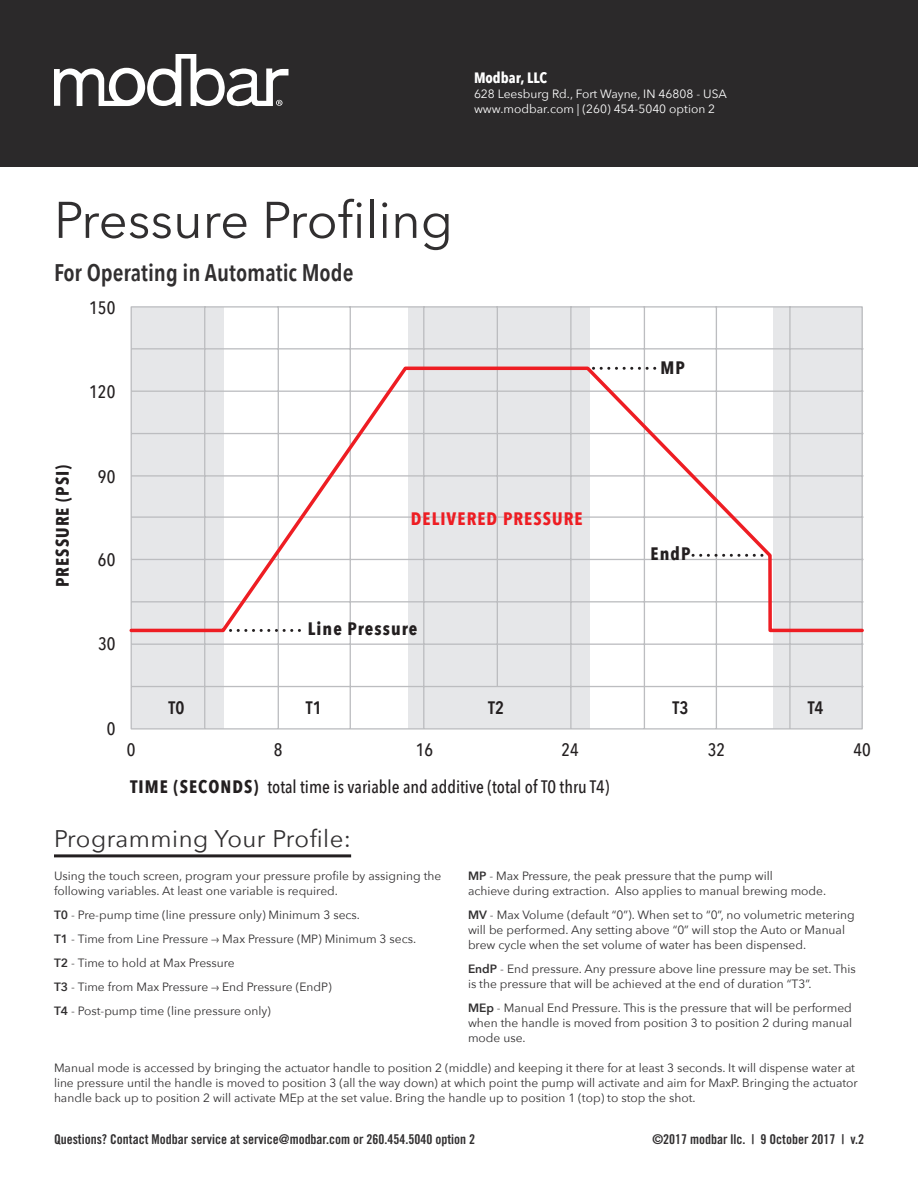
<style>
.page{position:relative;width:918px;height:1188px;background:#fff}
.page>*{position:absolute;margin:0;border:0;box-sizing:border-box;transform-origin:0 0}
.t1{font:51px "Avenir Next";color:#312f30}
.t2{font:600 24px "Avenir Next Condensed";color:#312f30}
.Title_body{font:24px "Avenir Next";letter-spacing:.02em;color:#312f30}
.t3{font:500 18px "Avenir Next Condensed";color:#231f20}
.t4{font:700 18px "Avenir Next Condensed";letter-spacing:.06em;color:#231f20}
.t5{font:700 18px "Avenir Next Condensed";letter-spacing:.06em;color:#ee1d23}
.t6{font:600 18px "Avenir Next Condensed";color:#231f20}
.t7{font:700 15px "Avenir Next Condensed";color:#fff}
.t8{font:13.5px "Trade Gothic Bold Cond Twenty";color:#312f30}
.t9{font:12px/15px "Avenir Next";color:#312f30}
.t10{font:12px/15px "Avenir Next";color:#fff}
.s1{font-weight:600}
</style>
<div class="page">
<div style="left:0;top:0;width:918px;height:167px;background:#2b292a"></div>
<svg style="left:54px;top:54px;width:235px;height:53px"></svg>
<svg style="left:130px;top:306px;width:734px;height:424px"></svg>
<svg style="left:129px;top:365px;width:735px;height:269px"></svg>
<svg style="left:692px;top:554px;width:70px;height:3px"></svg>
<svg style="left:230px;top:629px;width:69px;height:3px"></svg>
<svg style="left:593px;top:367px;width:67px;height:3px"></svg>
<hr style="left:54px;top:854px;width:297px;height:3px;background:#231f20">
<p class="t7" style="left:474px;top:69px;width:75px">Modbar, LLC</p>
<p class="t10" style="left:474px;top:86px;width:254px">628 Leesburg Rd., Fort Wayne, IN 46808 - USA www.modbar.com | (260) 454-5040 option 2</p>
<p class="t1" style="left:54px;top:177px;width:400px">Pressure Profiling</p>
<p class="t2" style="left:54px;top:252px;width:301px">For Operating in Automatic Mode</p>
<p class="t3" style="left:89px;top:297px;width:28px">150</p>
<p class="t3" style="left:89px;top:380px;width:28px">120</p>
<p class="t4" style="left:661px;top:357px;width:26px">MP</p>
<p class="t4" style="left:52px;top:587px;width:124px;rotate:-90deg">PRESSURE (PSI)</p>
<p class="t3" style="left:98px;top:466px;width:19px">90</p>
<p class="t3" style="left:98px;top:549px;width:19px">60</p>
<p class="t5" style="left:411px;top:508px;width:173px">DELIVERED PRESSURE</p>
<p class="t4" style="left:651px;top:543px;width:41px">EndP</p>
<p class="t3" style="left:98px;top:633px;width:19px">30</p>
<p class="t4" style="left:308px;top:618px;width:111px">Line Pressure</p>
<p class="t3" style="left:107px;top:718px;width:10px">0</p>
<p class="t6" style="left:169px;top:692px;width:17px">T0</p>
<p class="t6" style="left:306px;top:692px;width:17px">T1</p>
<p class="t6" style="left:488px;top:692px;width:17px">T2</p>
<p class="t6" style="left:673px;top:692px;width:17px">T3</p>
<p class="t6" style="left:808px;top:692px;width:17px">T4</p>
<p class="t3" style="left:127px;top:739px;width:10px">0</p>
<p class="t3" style="left:274px;top:739px;width:10px">8</p>
<p class="t3" style="left:416px;top:739px;width:19px">16</p>
<p class="t3" style="left:562px;top:739px;width:19px">24</p>
<p class="t3" style="left:708px;top:739px;width:19px">32</p>
<p class="t3" style="left:854px;top:739px;width:19px">40</p>
<p class="t3" style="left:267px;top:776px;width:344px">total time is variable and additive (total of T0 thru T4)</p>
<p class="t4" style="left:130px;top:776px;width:130px">TIME (SECONDS)</p>
<p class="Title_body" style="left:54px;top:818px;width:299px">Programming Your Profile:</p>
<p class="t9" style="left:54px;top:868px;width:389px">Using the touch screen, program your pressure profile by assigning the following variables. At least one variable is required.</p>
<p class="t9" style="left:54px;top:907px;width:308px"><span class="s1">T0</span> - Pre-pump time (line pressure only) Minimum 3 secs.</p>
<p class="t9" style="left:54px;top:931px;width:364px"><span class="s1">T1</span> - Time from Line Pressure —› Max Pressure (MP) Minimum 3 secs.</p>
<p class="t9" style="left:54px;top:955px;width:182px"><span class="s1">T2</span> - Time to hold at Max Pressure</p>
<p class="t9" style="left:54px;top:979px;width:279px"><span class="s1">T3</span> - Time from Max Pressure —› End Pressure (EndP)</p>
<p class="t9" style="left:54px;top:1003px;width:218px"><span class="s1">T4</span> - Post-pump time (line pressure only)</p>
<p class="t9" style="left:468px;top:868px;width:360px"><span class="s1">MP</span> - Max Pressure, the peak pressure that the pump will<br>achieve during extraction. Also applies to manual brewing mode.</p>
<p class="t9" style="left:468px;top:907px;width:388px"><span class="s1">MV</span> - Max Volume (default “0”). When set to “0”, no volumetric metering will be performed. Any setting above “0” will stop the Auto or Manual brew cycle when the set volume of water has been dispensed.</p>
<p class="t9" style="left:468px;top:961px;width:389px"><span class="s1">EndP</span> - End pressure. Any pressure above line pressure may be set. This is the pressure that will be achieved at the end of duration “T3”.</p>
<p class="t9" style="left:468px;top:1000px;width:386px;text-align:justify"><span class="s1">MEp</span> - Manual End Pressure. This is the pressure that will be performed when the handle is moved from position 3 to position 2 during manual mode use.</p>
<p class="t9" style="left:54px;top:1060px;width:805px">Manual mode is accessed by bringing the actuator handle to position 2 (middle) and keeping it there for at least 3 seconds. It will dispense water at line pressure until the handle is moved to position 3 (all the way down) at which point the pump will activate and aim for MaxP. Bringing the actuator handle back up to position 2 will activate MEp at the set value. Bring the handle up to position 1 (top) to stop the shot.</p>
<p class="t8" style="left:54px;top:1131px;width:423px">Questions? Contact Modbar service at service@modbar.com or 260.454.5040 option 2</p>
<p class="t8" style="left:652px;top:1131px;width:213px">©2017 modbar llc. | 9 October 2017 | v.2</p>
</div>
